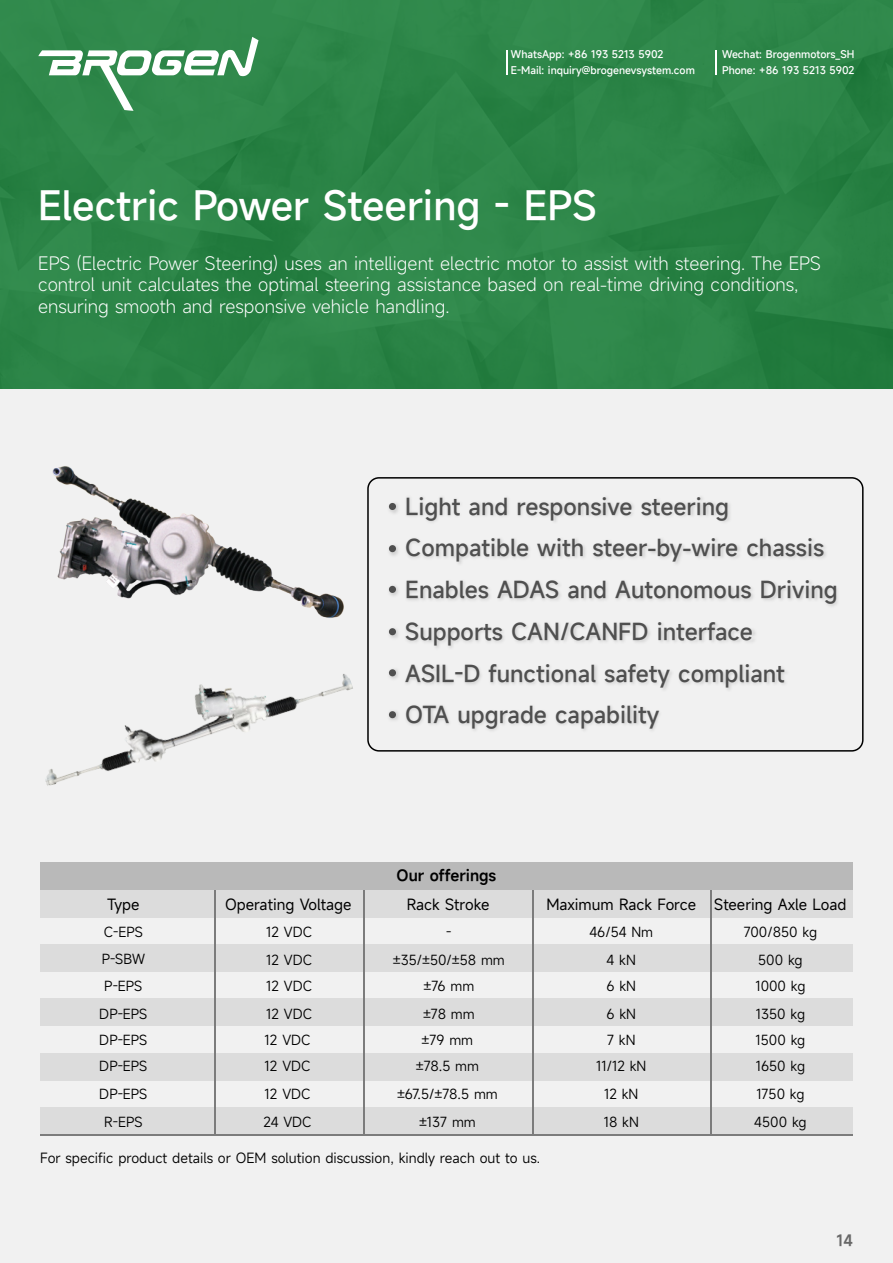
<style>
.page{position:relative;width:893px;height:1263px;background:#f1f1f1}
.page>*{position:absolute;margin:0;border:0;box-sizing:border-box;transform-origin:0 0}
.t1{font:500 38.7px "Mi Sans";color:#fff}
.t2{font:500 22.5px "Mi Sans";color:#4f4f4f}
.t3{font:300 18px/21.6px "Mi Sans";color:#fff}
.t4{font:15px "Mi Sans";color:#000}
.t5{font:600 15px "Mi Sans";color:#000}
.t6{font:600 15px "Mi Sans";color:#686868}
.t7{font:13.65px "Mi Sans";color:#000}
.t8{font:13.5px/26.8px "Mi Sans";color:#000}
.t9{font:500 10.2px/16.2px "Mi Sans";color:#fff}
</style>
<div class="page">
<div style="left:0;top:0;width:893px;height:389px;background:#2d8648"></div>
<svg style="left:38px;top:37px;width:220px;height:74px"></svg>
<svg style="left:716px;top:50px;width:1px;height:24px"></svg>
<svg style="left:506px;top:50px;width:1px;height:24px"></svg>
<div style="left:40px;top:862px;width:813px;height:28px;background:#b9b9b9"></div>
<div style="left:40px;top:890px;width:813px;height:27px;background:#dcdcdc"></div>
<div style="left:40px;top:945px;width:813px;height:27px;background:#dcdcdc"></div>
<div style="left:40px;top:998px;width:813px;height:28px;background:#dcdcdc"></div>
<div style="left:40px;top:1053px;width:813px;height:27px;background:#dcdcdc"></div>
<div style="left:40px;top:1107px;width:813px;height:28px;background:#dcdcdc"></div>
<hr style="left:214px;top:890px;width:1px;height:245px;background:#7c7c7c">
<hr style="left:364px;top:890px;width:1px;height:245px;background:#7c7c7c">
<hr style="left:532px;top:890px;width:1px;height:245px;background:#7c7c7c">
<hr style="left:710px;top:890px;width:1px;height:245px;background:#7c7c7c">
<hr style="left:40px;top:1134px;width:813px;height:1px;background:#7c7c7c">
<img style="left:406px;top:539px;width:420px;height:25px">
<img style="left:388px;top:545px;width:10px;height:11px">
<div style="left:389px;top:545px;width:7px;height:7px;background:#4f4f4f;border-radius:50%"></div>
<img style="left:406px;top:705px;width:254px;height:26px">
<img style="left:388px;top:711px;width:10px;height:9px">
<div style="left:389px;top:711px;width:7px;height:7px;background:#4f4f4f;border-radius:50%"></div>
<img style="left:406px;top:665px;width:381px;height:25px">
<img style="left:388px;top:669px;width:10px;height:10px">
<div style="left:389px;top:669px;width:7px;height:7px;background:#4f4f4f;border-radius:50%"></div>
<img style="left:406px;top:581px;width:432px;height:25px">
<img style="left:388px;top:585px;width:10px;height:11px">
<div style="left:389px;top:586px;width:7px;height:7px;background:#4f4f4f;border-radius:50%"></div>
<img style="left:406px;top:497px;width:324px;height:25px">
<img style="left:388px;top:502px;width:10px;height:12px">
<div style="left:389px;top:503px;width:7px;height:7px;background:#4f4f4f;border-radius:50%"></div>
<img style="left:406px;top:623px;width:350px;height:25px">
<img style="left:388px;top:628px;width:10px;height:10px">
<div style="left:389px;top:628px;width:7px;height:7px;background:#4f4f4f;border-radius:50%"></div>
<div style="left:367px;top:477px;width:496px;height:275px;border:1px solid #000;border-radius:11px"></div>
<img style="left:45px;top:674px;width:308px;height:112px">
<img style="left:52px;top:466px;width:292px;height:152px">
<p class="t9" style="left:511px;top:47px;width:185px">WhatsApp: +86 193 5213 5902<br>E-Mail: inquiry@brogenevsystem.com</p>
<p class="t9" style="left:722px;top:47px;width:134px">Wechat: Brogenmotors_SH</p>
<p class="t9" style="left:722px;top:63px;width:134px">Phone: +86 193 5213 5902</p>
<h1 class="t1" style="left:38px;top:187px;width:560px">Electric Power Steering - EPS</h1>
<p class="t3" style="left:38px;top:252px;width:784px">EPS (Electric Power Steering) uses an intelligent electric motor to assist with steering. The EPS control unit calculates the optimal steering assistance based on real-time driving conditions, ensuring smooth and responsive vehicle handling.</p>
<h2 class="t2" style="left:405px;top:496px;width:325px">Light and responsive steering</h2>
<h2 class="t2" style="left:405px;top:533px;width:421px">Compatible with steer-by-wire chassis</h2>
<h2 class="t2" style="left:405px;top:579px;width:434px">Enables ADAS and Autonomous Driving</h2>
<h2 class="t2" style="left:405px;top:621px;width:349px">Supports CAN/CANFD interface</h2>
<h2 class="t2" style="left:405px;top:663px;width:381px">ASIL-D functional safety compliant</h2>
<h2 class="t2" style="left:405px;top:704px;width:256px">OTA upgrade capability</h2>
<p class="t5" style="left:397px;top:869px;width:101px">Our offerings</p>
<p class="t4" style="left:107px;top:896px;width:34px">Type</p>
<p class="t4" style="left:225px;top:896px;width:128px">Operating Voltage</p>
<p class="t4" style="left:407px;top:896px;width:84px">Rack Stroke</p>
<p class="t4" style="left:546px;top:896px;width:302px">Maximum Rack Force Steering Axle Load</p>
<p class="t8" style="left:104px;top:919px;width:41px">C-EPS</p>
<p class="t8" style="left:589px;top:919px;width:65px">46/54 Nm</p>
<p class="t8" style="left:744px;top:919px;width:75px">700/850 kg</p>
<p class="t8" style="left:102px;top:945px;width:45px">P-SBW</p>
<p class="t8" style="left:607px;top:946px;width:31px">4 kN</p>
<p class="t8" style="left:758px;top:946px;width:46px">500 kg</p>
<p class="t8" style="left:99px;top:972px;width:50px;line-height:27.5px;text-align:center">P-EPS<br>DP-EPS</p>
<p class="t8" style="left:606px;top:972px;width:31px;line-height:27.5px">6 kN<br>6 kN</p>
<p class="t8" style="left:755px;top:972px;width:52px;line-height:27.5px">1000 kg<br>1350 kg</p>
<p class="t8" style="left:99px;top:1027px;width:50px;line-height:26.1px">DP-EPS<br>DP-EPS</p>
<p class="t8" style="left:596px;top:1027px;width:52px;line-height:26.1px;text-align:center">7 kN<br>11/12 kN</p>
<p class="t8" style="left:265px;top:919px;width:49px;text-align:justify">12 VDC 12 VDC 12 VDC 12 VDC 12 VDC 12 VDC</p>
<p class="t8" style="left:393px;top:919px;width:113px;text-align:center">-<br>±35/±50/±58 mm ±76 mm<br>±78 mm<br>±79 mm<br>±78.5 mm</p>
<p class="t8" style="left:756px;top:1027px;width:51px;line-height:26.1px">1500 kg<br>1650 kg</p>
<p class="t8" style="left:99px;top:1080px;width:50px">DP-EPS</p>
<p class="t8" style="left:604px;top:1080px;width:36px">12 kN</p>
<p class="t8" style="left:265px;top:1080px;width:47px">12 VDC</p>
<p class="t8" style="left:756px;top:1080px;width:50px">1750 kg</p>
<p class="t8" style="left:397px;top:1080px;width:102px">±67.5/±78.5 mm</p>
<p class="t8" style="left:264px;top:1108px;width:50px">24 VDC</p>
<p class="t8" style="left:754px;top:1108px;width:54px">4500 kg</p>
<p class="t7" style="left:40px;top:1149px;width:501px">For specific product details or OEM solution discussion, kindly reach out to us.</p>
<p class="t8" style="left:104px;top:1108px;width:40px">R-EPS</p>
<p class="t8" style="left:604px;top:1108px;width:37px">18 kN</p>
<p class="t8" style="left:419px;top:1108px;width:58px">±137 mm</p>
<p class="t6" style="left:836px;top:1234px;width:18px">14</p>
</div>
